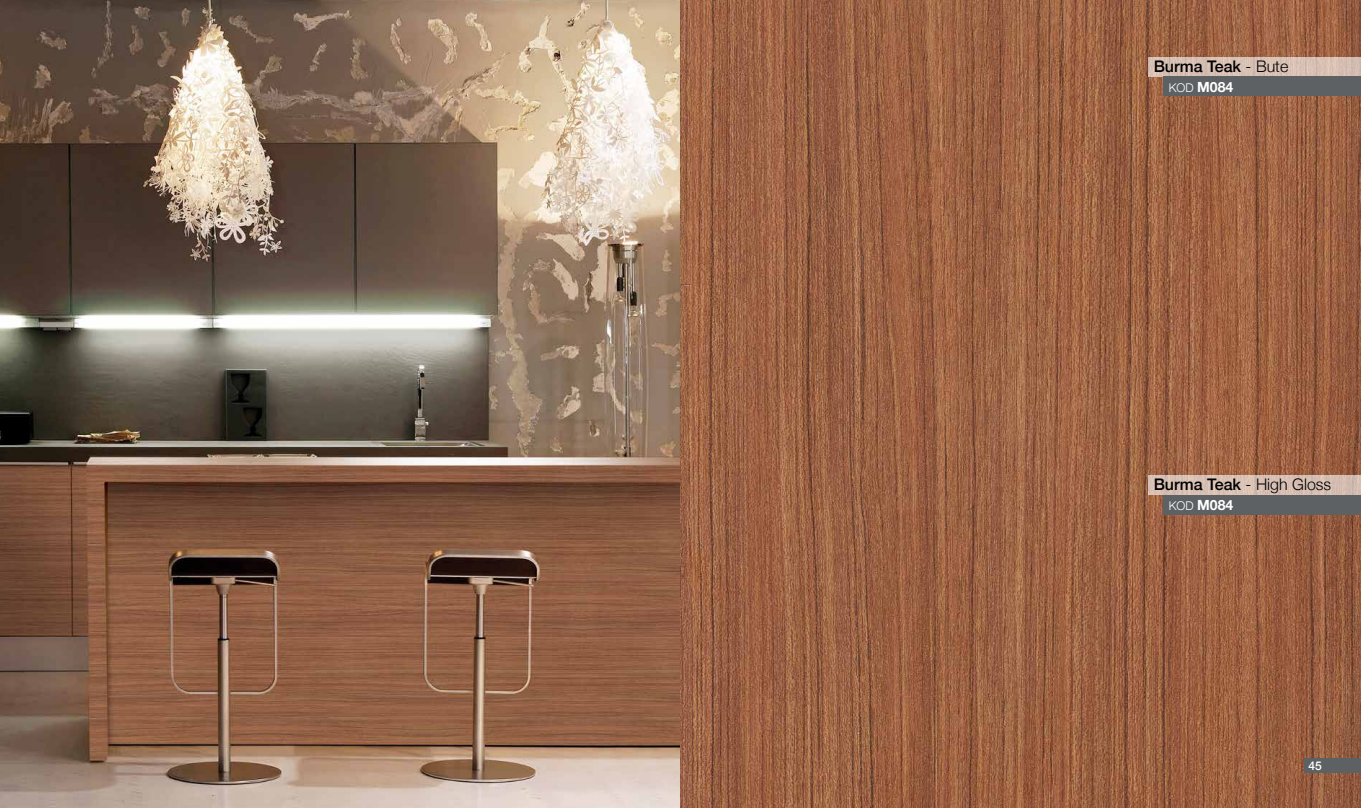
<style>
.page{position:relative;width:1361px;height:808px;background:#fff}
.page>*{position:absolute;margin:0;border:0;box-sizing:border-box;transform-origin:0 0}
.t1{font:500 16px "Helvetica Neue";color:#000}
.t2{font:300 16px "Helvetica Neue";color:#000}
.t3{font:700 14px "Helvetica Neue";color:#fff}
.t4{font:500 12px "Helvetica Neue";color:#fff}
.s1{font-weight:300}
.s2{font-weight:300;font-size:12px}
.s3{font-weight:500}
</style>
<div class="page">
<img style="left:0;top:0;width:1361px;height:808px">
<div style="left:1148px;top:57px;width:213px;height:20px;background:#d7c0b4"></div>
<div style="left:1148px;top:475px;width:213px;height:20px;background:#d7bfb3"></div>
<div style="left:1163px;top:77px;width:198px;height:19px;background:#5d6164"></div>
<div style="left:1163px;top:495px;width:198px;height:19px;background:#5d6164"></div>
<div style="left:1304px;top:758px;width:57px;height:14px;background:#5d6164"></div>
<p class="t1" style="left:1153px;top:54px;width:133px">Zebrawood <span class="s1">- Bute</span></p>
<p class="t3" style="left:1217px;top:76px;width:17px">61</p>
<p class="t1" style="left:1153px;top:54px;width:136px">Burma Teak <span class="s1">- Bute</span></p>
<p class="t3" style="left:1168px;top:76px;width:66px"><span class="s2">KOD</span> M084</p>
<p class="t2" style="left:1153px;top:472px;width:179px"><span class="s3">Burma Teak</span> - High Gloss</p>
<p class="t3" style="left:1168px;top:494px;width:66px"><span class="s2">KOD</span> M084</p>
<p class="t4" style="left:1308px;top:756px;width:15px">45</p>
</div>
